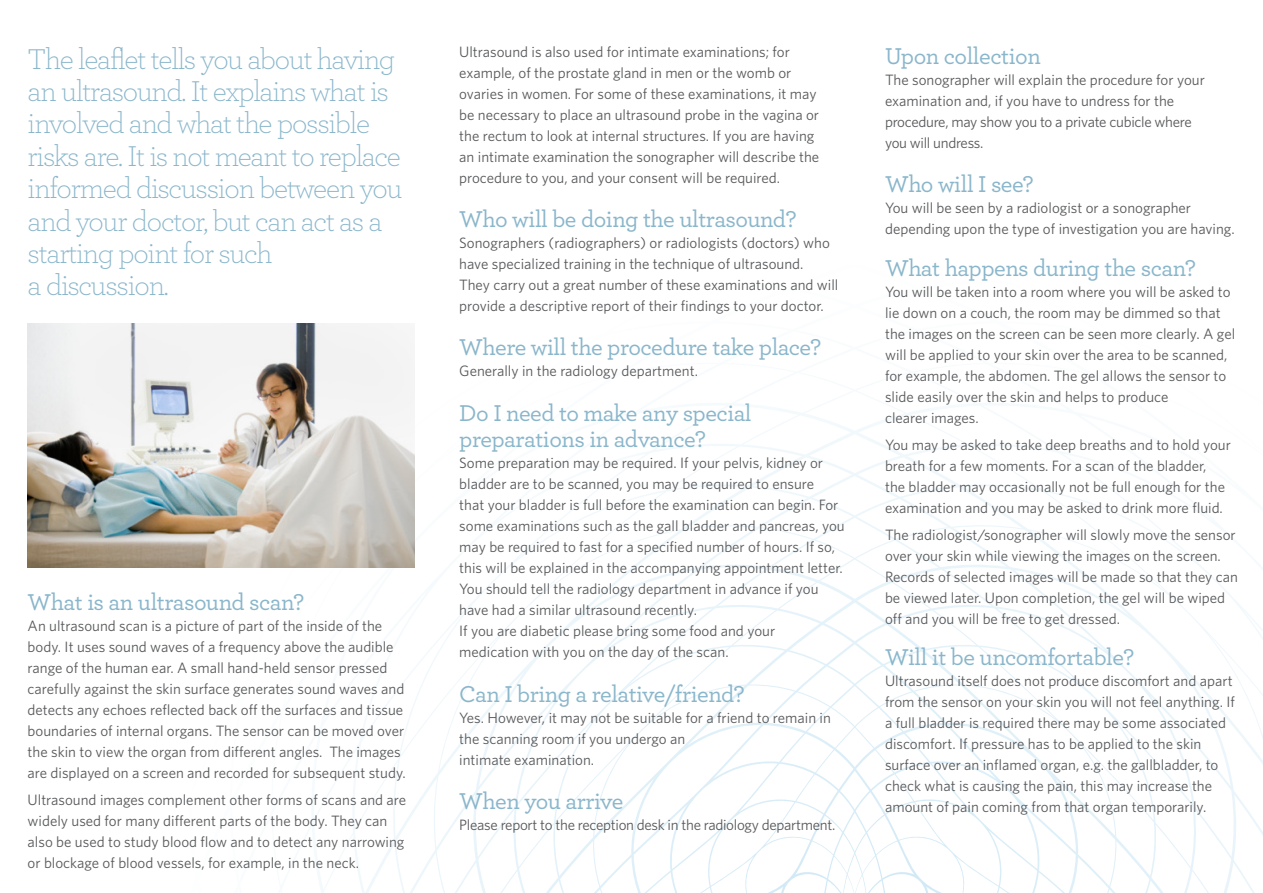
<style>
.page{position:relative;width:1263px;height:893px;background:#fff}
.page>*{position:absolute;margin:0;border:0;box-sizing:border-box;transform-origin:0 0}
.t1{font:300 30px/32.4px "Archer Pro";letter-spacing:-.04em;color:#8ab6cb}
.t2{font:500 24px/26.4px "Archer Pro";letter-spacing:-.02em;color:#8ab6cb}
.t3{font:15px/21px "Whitney HTF";color:#57585a}
.t4{font:15px "Whitney HTF";letter-spacing:-.02em;color:#57585a}
</style>
<div class="page">
<svg style="left:315px;top:399px;width:948px;height:494px"></svg>
<img style="left:28px;top:323px;width:387px;height:245px">
<p class="t1" style="left:28px;top:41px;width:376px">The leaflet tells you about having an ultrasound. It explains what is involved and what the possible risks are. It is not meant to replace informed discussion between you and your doctor, but can act as a starting point for such</p>
<p class="t1" style="left:28px;top:268px;width:143px">a discussion.</p>
<p class="t2" style="left:28px;top:588px;width:278px">What is an ultrasound scan?</p>
<p class="t3" style="left:28px;top:615px;width:380px">An ultrasound scan is a picture of part of the inside of the body. It uses sound waves of a frequency above the audible range of the human ear. A small hand-held sensor pressed carefully against the skin surface generates sound waves and detects any echoes reflected back off the surfaces and tissue boundaries of internal organs. The sensor can be moved over the skin to view the organ from different angles. The images are displayed on a screen and recorded for subsequent study.</p>
<p class="t3" style="left:28px;top:789px;width:380px">Ultrasound images complement other forms of scans and are widely used for many different parts of the body. They can also be used to study blood flow and to detect any narrowing or blockage of blood vessels, for example, in the neck.</p>
<p class="t3" style="left:459px;top:41px;width:361px">Ultrasound is also used for intimate examinations; for example, of the prostate gland in men or the womb or ovaries in women. For some of these examinations, it may be necessary to place an ultrasound probe in the vagina or the rectum to look at internal structures. If you are having an intimate examination the sonographer will describe the procedure to you, and your consent will be required.</p>
<p class="t2" style="left:459px;top:205px;width:339px">Who will be doing the ultrasound?</p>
<p class="t3" style="left:459px;top:232px;width:372px">Sonographers (radiographers) or radiologists (doctors) who have specialized training in the technique of ultrasound.</p>
<p class="t3" style="left:459px;top:274px;width:381px">They carry out a great number of these examinations and will provide a descriptive report of their findings to your doctor.</p>
<p class="t2" style="left:459px;top:333px;width:363px">Where will the procedure take place?</p>
<p class="t3" style="left:459px;top:360px;width:240px">Generally in the radiology department.</p>
<p class="t2" style="left:459px;top:398px;width:294px">Do I need to make any special preparations in advance?</p>
<p class="t3" style="left:459px;top:452px;width:387px">Some preparation may be required. If your pelvis, kidney or bladder are to be scanned, you may be required to ensure<br>that your bladder is full before the examination can begin. For some examinations such as the gall bladder and pancreas, you may be required to fast for a specified number of hours. If so, this will be explained in the accompanying appointment letter.<br>You should tell the radiology department in advance if you have had a similar ultrasound recently.</p>
<p class="t3" style="left:459px;top:620px;width:317px">If you are diabetic please bring some food and your medication with you on the day of the scan.</p>
<p class="t2" style="left:459px;top:679px;width:287px">Can I bring a relative/friend?</p>
<p class="t3" style="left:459px;top:707px;width:373px">Yes. However, it may not be suitable for a friend to remain in the scanning room if you undergo an</p>
<p class="t3" style="left:459px;top:749px;width:136px">intimate examination.</p>
<p class="t2" style="left:459px;top:787px;width:166px">When you arrive</p>
<p class="t4" style="left:459px;top:816px;width:378px">Please report to the reception desk in the radiology department.</p>
<p class="t2" style="left:885px;top:41px;width:157px">Upon collection</p>
<p class="t3" style="left:885px;top:69px;width:321px">The sonographer will explain the procedure for your examination and, if you have to undress for the procedure, may show you to a private cubicle where</p>
<p class="t4" style="left:885px;top:134px;width:100px">you will undress.</p>
<p class="t2" style="left:885px;top:170px;width:150px">Who will I see?</p>
<p class="t3" style="left:885px;top:197px;width:351px">You will be seen by a radiologist or a sonographer depending upon the type of investigation you are having.</p>
<p class="t2" style="left:885px;top:253px;width:312px">What happens during the scan?</p>
<p class="t3" style="left:885px;top:281px;width:352px">You will be taken into a room where you will be asked to lie down on a couch, the room may be dimmed so that the images on the screen can be seen more clearly. A gel will be applied to your skin over the area to be scanned, for example, the abdomen. The gel allows the sensor to slide easily over the skin and helps to produce</p>
<p class="t3" style="left:885px;top:407px;width:95px">clearer images.</p>
<p class="t3" style="left:885px;top:434px;width:347px">You may be asked to take deep breaths and to hold your breath for a few moments. For a scan of the bladder,<br>the bladder may occasionally not be full enough for the examination and you may be asked to drink more fluid.</p>
<p class="t3" style="left:885px;top:524px;width:354px">The radiologist/sonographer will slowly move the sensor over your skin while viewing the images on the screen.<br>Records of selected images will be made so that they can be viewed later. Upon completion, the gel will be wiped off and you will be free to get dressed.</p>
<p class="t2" style="left:885px;top:643px;width:250px">Will it be uncomfortable?</p>
<p class="t3" style="left:885px;top:670px;width:351px">Ultrasound itself does not produce discomfort and apart from the sensor on your skin you will not feel anything. If a full bladder is required there may be some associated discomfort. If pressure has to be applied to the skin surface over an inflamed organ, e.g. the gallbladder, to check what is causing the pain, this may increase the amount of pain coming from that organ temporarily.</p>
</div>
